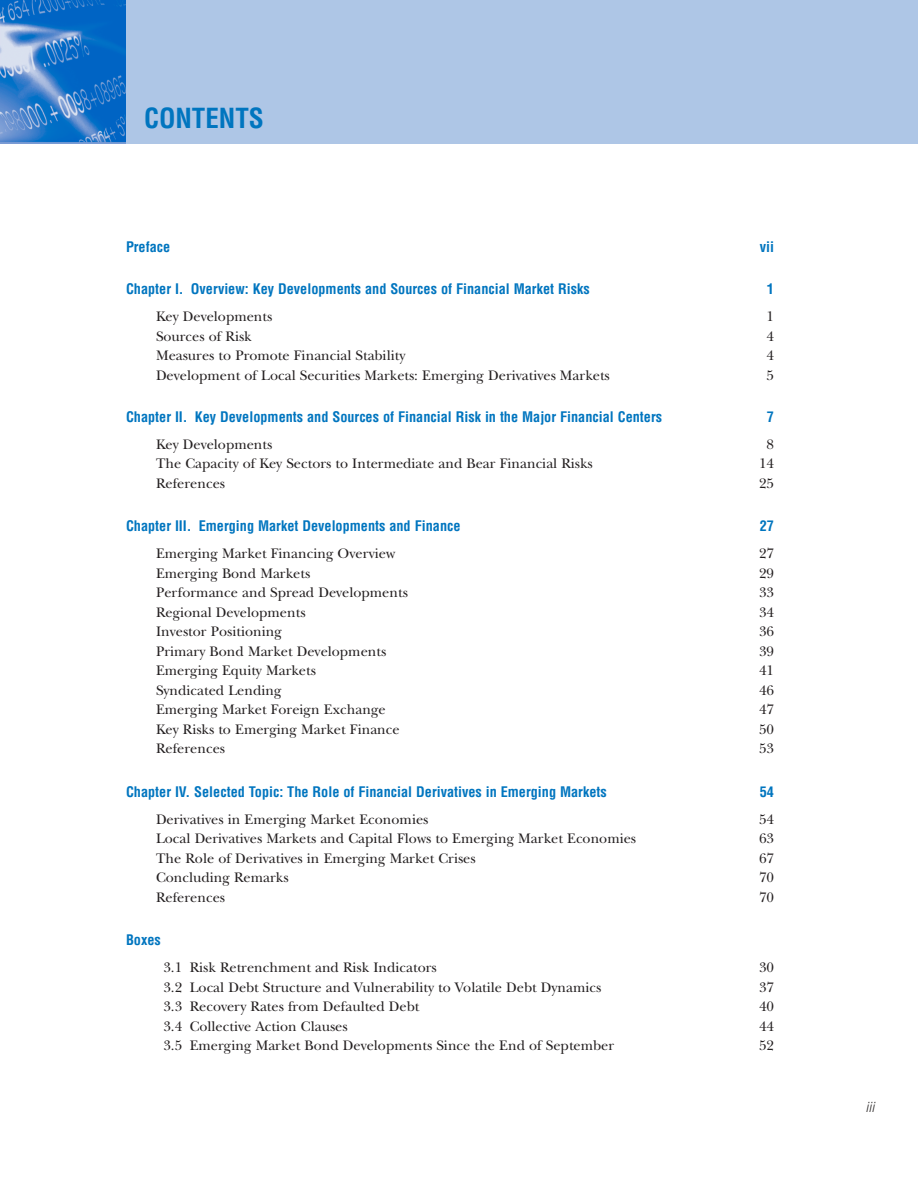
<style>
.page{position:relative;width:918px;height:1188px;background:#fff}
.page>*{position:absolute;margin:0;border:0;box-sizing:border-box;transform-origin:0 0}
.t1{font:700 condensed 27px "Helvetica";color:#0075bf}
.t2{font:14.4px "New Baskerville";color:#231f20}
.t3{font:700 condensed 14.25px "Helvetica";color:#0075bf}
.t4{font:italic 300 condensed 13.5px "Helvetica";color:#231f20}
</style>
<div class="page">
<div style="left:126px;top:0;width:792px;height:144px;background:#aec6e6"></div>
<img style="left:0;top:0;width:126px;height:144px">
<h1 class="t1" style="left:144px;top:108px;width:121px">CONTENTS</h1>
<p class="t3" style="left:126px;top:242px;width:46px">Preface</p>
<p class="t3" style="left:760px;top:242px;width:16px">vii</p>
<p class="t3" style="left:126px;top:284px;width:465px">Chapter I. Overview: Key Developments and Sources of Financial Market Risks</p>
<p class="t3" style="left:767px;top:284px;width:9px">1</p>
<p class="t2" style="left:156px;top:311px;width:118px">Key Developments</p>
<p class="t2" style="left:767px;top:311px;width:9px">1</p>
<p class="t2" style="left:156px;top:331px;width:97px">Sources of Risk</p>
<p class="t2" style="left:767px;top:331px;width:9px">4</p>
<p class="t2" style="left:156px;top:350px;width:251px">Measures to Promote Financial Stability</p>
<p class="t2" style="left:767px;top:350px;width:9px">4</p>
<p class="t2" style="left:156px;top:370px;width:455px">Development of Local Securities Markets: Emerging Derivatives Markets</p>
<p class="t2" style="left:767px;top:370px;width:9px">5</p>
<p class="t3" style="left:126px;top:411px;width:538px">Chapter II. Key Developments and Sources of Financial Risk in the Major Financial Centers</p>
<p class="t3" style="left:767px;top:411px;width:9px">7</p>
<p class="t2" style="left:156px;top:439px;width:118px">Key Developments</p>
<p class="t2" style="left:767px;top:439px;width:9px">8</p>
<p class="t2" style="left:156px;top:458px;width:438px">The Capacity of Key Sectors to Intermediate and Bear Financial Risks</p>
<p class="t2" style="left:759px;top:458px;width:16px">14</p>
<p class="t2" style="left:156px;top:478px;width:71px">References</p>
<p class="t2" style="left:759px;top:478px;width:16px">25</p>
<p class="t3" style="left:126px;top:520px;width:336px">Chapter III. Emerging Market Developments and Finance</p>
<p class="t3" style="left:760px;top:520px;width:16px">27</p>
<p class="t2" style="left:156px;top:548px;width:241px">Emerging Market Financing Overview</p>
<p class="t2" style="left:759px;top:548px;width:16px">27</p>
<p class="t2" style="left:156px;top:568px;width:156px">Emerging Bond Markets</p>
<p class="t2" style="left:759px;top:568px;width:16px">29</p>
<p class="t2" style="left:156px;top:587px;width:253px">Performance and Spread Developments</p>
<p class="t2" style="left:759px;top:587px;width:16px">33</p>
<p class="t2" style="left:156px;top:607px;width:151px">Regional Developments</p>
<p class="t2" style="left:759px;top:607px;width:16px">34</p>
<p class="t2" style="left:156px;top:626px;width:127px">Investor Positioning</p>
<p class="t2" style="left:759px;top:626px;width:16px">36</p>
<p class="t2" style="left:156px;top:646px;width:232px">Primary Bond Market Developments</p>
<p class="t2" style="left:759px;top:646px;width:16px">39</p>
<p class="t2" style="left:156px;top:665px;width:161px">Emerging Equity Markets</p>
<p class="t2" style="left:759px;top:665px;width:16px">41</p>
<p class="t2" style="left:156px;top:685px;width:127px">Syndicated Lending</p>
<p class="t2" style="left:759px;top:685px;width:16px">46</p>
<p class="t2" style="left:156px;top:704px;width:231px">Emerging Market Foreign Exchange</p>
<p class="t2" style="left:759px;top:704px;width:16px">47</p>
<p class="t2" style="left:156px;top:724px;width:245px">Key Risks to Emerging Market Finance</p>
<p class="t2" style="left:759px;top:724px;width:16px">50</p>
<p class="t2" style="left:156px;top:743px;width:71px">References</p>
<p class="t2" style="left:759px;top:743px;width:16px">53</p>
<p class="t3" style="left:126px;top:786px;width:482px">Chapter IV. Selected Topic: The Role of Financial Derivatives in Emerging Markets</p>
<p class="t3" style="left:760px;top:786px;width:16px">54</p>
<p class="t2" style="left:156px;top:814px;width:274px">Derivatives in Emerging Market Economies</p>
<p class="t2" style="left:759px;top:814px;width:16px">54</p>
<p class="t2" style="left:156px;top:833px;width:482px">Local Derivatives Markets and Capital Flows to Emerging Market Economies</p>
<p class="t2" style="left:759px;top:833px;width:16px">63</p>
<p class="t2" style="left:156px;top:853px;width:321px">The Role of Derivatives in Emerging Market Crises</p>
<p class="t2" style="left:759px;top:853px;width:16px">67</p>
<p class="t2" style="left:156px;top:872px;width:134px">Concluding Remarks</p>
<p class="t2" style="left:759px;top:872px;width:16px">70</p>
<p class="t2" style="left:156px;top:892px;width:71px">References</p>
<p class="t2" style="left:759px;top:892px;width:16px">70</p>
<p class="t3" style="left:126px;top:934px;width:36px">Boxes</p>
<p class="t2" style="left:163px;top:962px;width:275px">3.1 Risk Retrenchment and Risk Indicators</p>
<p class="t2" style="left:759px;top:962px;width:16px">30</p>
<p class="t2" style="left:163px;top:982px;width:439px">3.2 Local Debt Structure and Vulnerability to Volatile Debt Dynamics</p>
<p class="t2" style="left:759px;top:982px;width:16px">37</p>
<p class="t2" style="left:163px;top:1001px;width:258px">3.3 Recovery Rates from Defaulted Debt</p>
<p class="t2" style="left:759px;top:1001px;width:16px">40</p>
<p class="t2" style="left:163px;top:1021px;width:186px">3.4 Collective Action Clauses</p>
<p class="t2" style="left:759px;top:1021px;width:16px">44</p>
<p class="t2" style="left:163px;top:1040px;width:452px">3.5 Emerging Market Bond Developments Since the End of September</p>
<p class="t2" style="left:759px;top:1040px;width:16px">52</p>
<p class="t4" style="left:866px;top:1102px;width:10px">iii</p>
</div>
